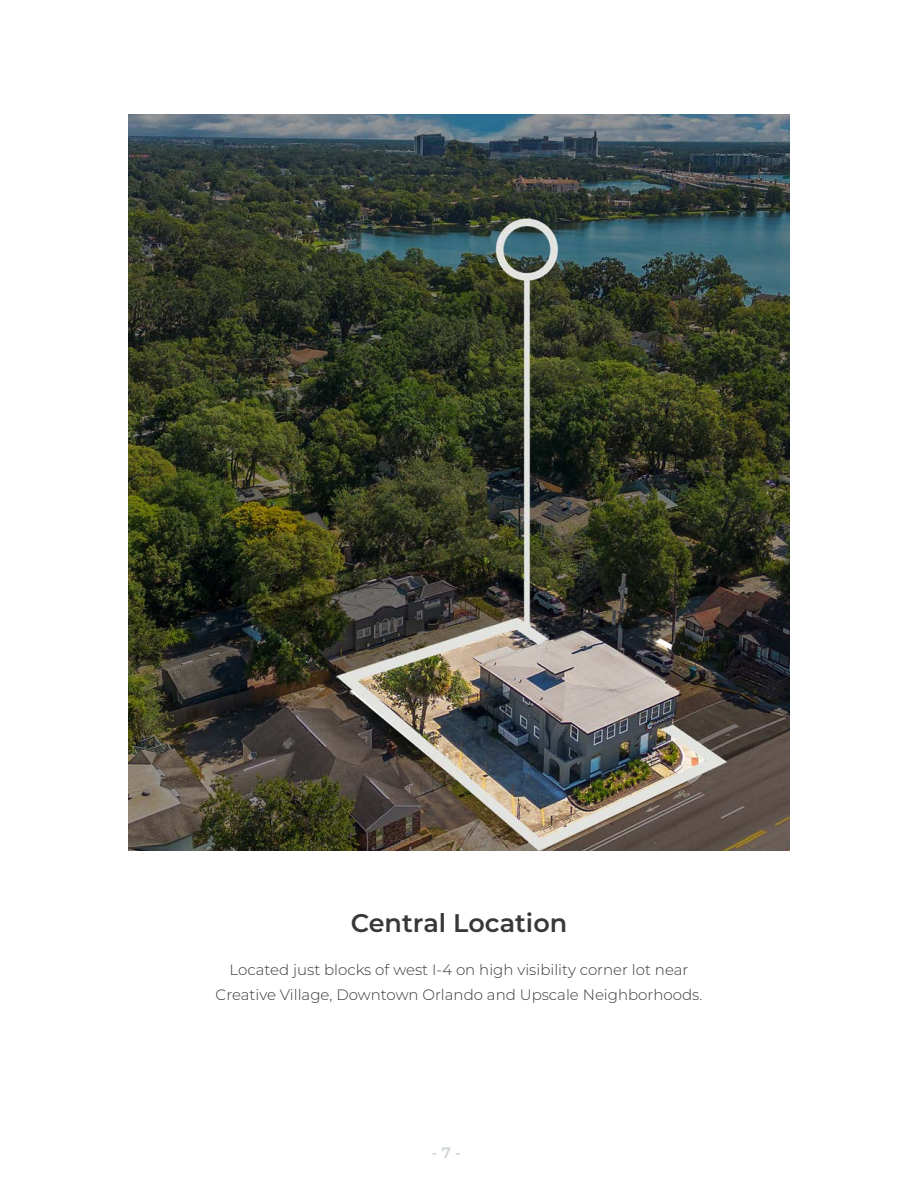
<style>
.page{position:relative;width:918px;height:1188px;background:#fff}
.page>*{position:absolute;margin:0;border:0;box-sizing:border-box;transform-origin:0 0}
.t1{font:600 25.5px "Montserrat";color:#3a3837}
.Body{font:300 15px/25.5px "Montserrat";color:#3a3837;text-align:center}
.t2{font:600 15px "Montserrat";color:#ccd4d5}
</style>
<div class="page">
<img style="left:129px;top:115px;width:660px;height:735px">
<p class="t1" style="left:351px;top:905px;width:218px">Central Location</p>
<p class="Body" style="left:216px;top:956px;width:488px">Located just blocks of west I-4 on high visibility corner lot near<br>Creative Village, Downtown Orlando and Upscale Neighborhoods.</p>
<p class="t2" style="left:432px;top:1142px;width:30px">- 7 -</p>
</div>
